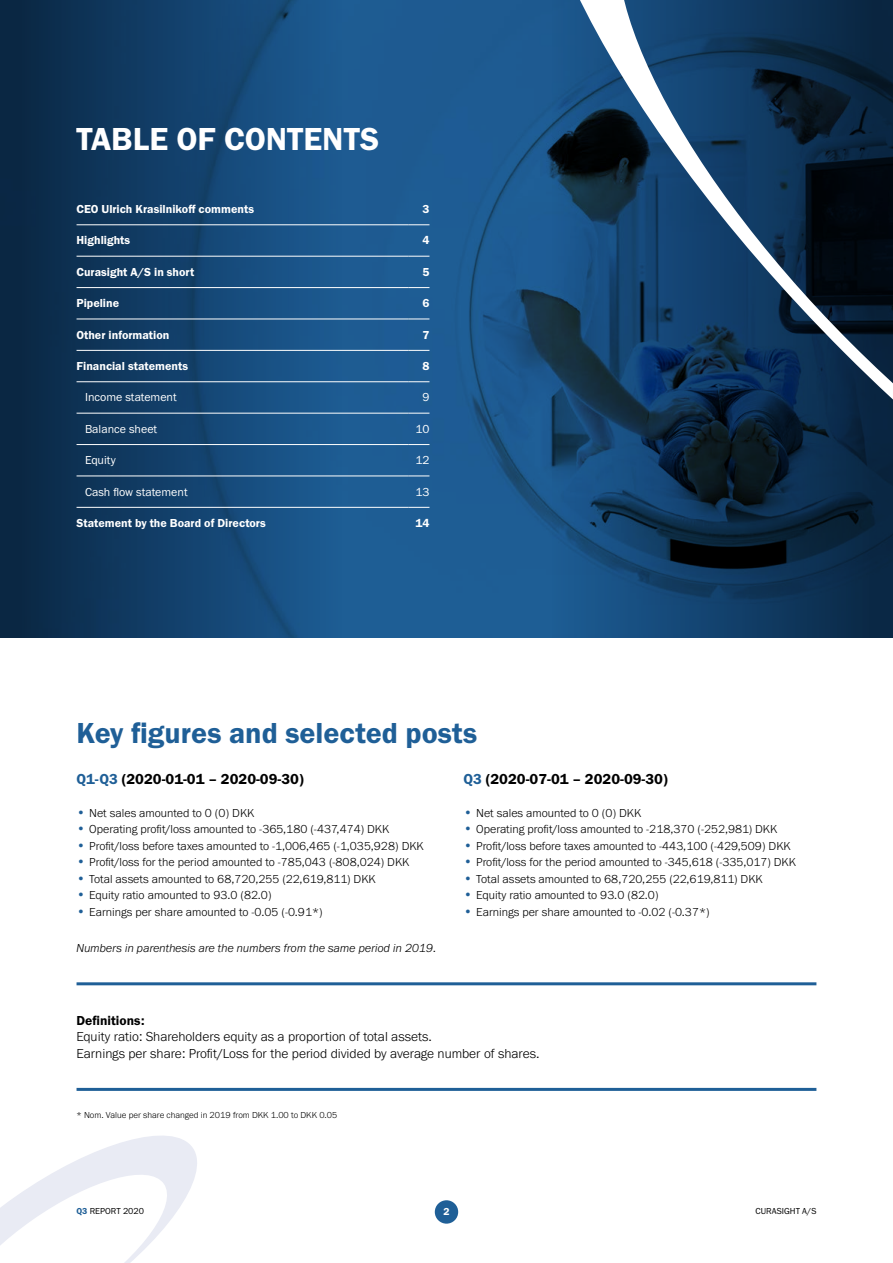
<style>
.page{position:relative;width:893px;height:1263px;background:#fff}
.page>*{position:absolute;margin:0;border:0;box-sizing:border-box;transform-origin:0 0}
.t1{font:33px "Franklin Gothic URW Dem";color:#fff}
.t2{font:30px "Franklin Gothic URW Dem";color:#1f5f97}
.t3{font:15px "Franklin Gothic URW Dem";color:#000}
.t4{font:300 13.5px/16.5px "Franklin Gothic URW";color:#000}
.t5{font:13.5px "Franklin Gothic URW Dem";color:#000}
.t6{font:300 12px "Franklin Gothic URW";color:#000}
.t7{font:12px "Franklin Gothic URW Dem";color:#fff}
.t8{font:12px "Franklin Gothic URW Boo";color:#fff}
.t9{font:italic 300 12px "Franklin Gothic URW";color:#000}
.t10{font:10.5px "Franklin Gothic URW Dem";color:#fff}
.t11{font:300 9px "Franklin Gothic URW";color:#000}
.t12{font:9px "Franklin Gothic URW Boo";color:#000}
.s1{color:#1f5f97}
.s2{font-weight:500;font-size:13.5px;color:#1f5f97}
.s3{font-family:"Franklin Gothic URW Dem";color:#1f5f97}
</style>
<div class="page">
<div style="left:435px;top:1200px;width:23px;height:24px;background:#1f5f97;border-radius:50%"></div>
<svg style="left:0;top:1136px;width:197px;height:127px"></svg>
<div style="left:0;top:0;width:893px;height:638px;background:#1f5f97"></div>
<div style="left:0;top:0;width:429px;height:638px;background:linear-gradient(to right,#0a2744,#2266a1)"></div>
<hr style="left:77px;top:224px;width:331px;height:1px;background:#fff">
<svg style="left:408px;top:224px;width:21px;height:1px"></svg>
<hr style="left:77px;top:256px;width:331px;height:1px;background:#fff">
<svg style="left:408px;top:256px;width:21px;height:1px"></svg>
<hr style="left:77px;top:287px;width:331px;height:1px;background:#fff">
<svg style="left:408px;top:287px;width:21px;height:1px"></svg>
<hr style="left:77px;top:319px;width:331px;height:1px;background:#fff">
<svg style="left:408px;top:319px;width:21px;height:1px"></svg>
<hr style="left:77px;top:350px;width:331px;height:1px;background:#fff">
<svg style="left:408px;top:350px;width:21px;height:1px"></svg>
<hr style="left:77px;top:381px;width:331px;height:1px;background:#fff">
<svg style="left:408px;top:381px;width:21px;height:1px"></svg>
<hr style="left:77px;top:413px;width:331px;height:1px;background:#fff">
<svg style="left:408px;top:413px;width:21px;height:1px"></svg>
<hr style="left:77px;top:444px;width:331px;height:1px;background:#fff">
<svg style="left:408px;top:444px;width:21px;height:1px"></svg>
<hr style="left:77px;top:476px;width:331px;height:1px;background:#fff">
<svg style="left:408px;top:476px;width:21px;height:1px"></svg>
<hr style="left:77px;top:507px;width:331px;height:1px;background:#fff">
<svg style="left:408px;top:507px;width:21px;height:1px"></svg>
<svg style="left:469px;top:0;width:424px;height:638px"></svg>
<hr style="left:77px;top:982px;width:739px;height:3px;background:#1f5f97">
<hr style="left:77px;top:1088px;width:739px;height:3px;background:#1f5f97">
<h1 class="t1" style="left:77px;top:118px;width:304px">TABLE OF CONTENTS</h1>
<p class="t7" style="left:77px;top:202px;width:179px">CEO Ulrich Krasilnikoff comments</p>
<p class="t7" style="left:422px;top:202px;width:9px">3</p>
<p class="t7" style="left:77px;top:233px;width:55px">Highlights</p>
<p class="t7" style="left:422px;top:233px;width:9px">4</p>
<p class="t7" style="left:77px;top:264px;width:119px">Curasight A/S in short</p>
<p class="t7" style="left:422px;top:264px;width:9px">5</p>
<p class="t7" style="left:77px;top:296px;width:44px">Pipeline</p>
<p class="t7" style="left:422px;top:296px;width:9px">6</p>
<p class="t7" style="left:77px;top:327px;width:94px">Other information</p>
<p class="t7" style="left:422px;top:327px;width:9px">7</p>
<p class="t7" style="left:77px;top:359px;width:113px">Financial statements</p>
<p class="t7" style="left:422px;top:359px;width:9px">8</p>
<p class="t8" style="left:85px;top:390px;width:93px">Income statement</p>
<p class="t8" style="left:422px;top:390px;width:9px">9</p>
<p class="t8" style="left:85px;top:421px;width:74px">Balance sheet</p>
<p class="t8" style="left:415px;top:421px;width:16px">10</p>
<p class="t8" style="left:85px;top:453px;width:32px">Equity</p>
<p class="t8" style="left:415px;top:453px;width:16px">12</p>
<p class="t8" style="left:85px;top:484px;width:104px">Cash flow statement</p>
<p class="t8" style="left:415px;top:484px;width:16px">13</p>
<p class="t7" style="left:77px;top:516px;width:191px">Statement by the Board of Directors</p>
<p class="t7" style="left:415px;top:516px;width:16px">14</p>
<h2 class="t2" style="left:77px;top:714px;width:402px">Key figures and selected posts</h2>
<p class="t3" style="left:77px;top:770px;width:229px"><span class="s1">Q1-Q3</span> (2020-01-01 – 2020-09-30)</p>
<p class="t6" style="left:77px;top:805px;width:179px"><span class="s2">•</span> Net sales amounted to 0 (0) DKK</p>
<p class="t6" style="left:77px;top:822px;width:314px"><span class="s2">•</span> Operating profit/loss amounted to -365,180 (-437,474) DKK</p>
<p class="t6" style="left:77px;top:838px;width:349px"><span class="s2">•</span> Profit/loss before taxes amounted to -1,006,465 (-1,035,928) DKK</p>
<p class="t6" style="left:77px;top:855px;width:334px"><span class="s2">•</span> Profit/loss for the period amounted to -785,043 (-808,024) DKK</p>
<p class="t6" style="left:77px;top:871px;width:301px"><span class="s2">•</span> Total assets amounted to 68,720,255 (22,619,811) DKK</p>
<p class="t6" style="left:77px;top:888px;width:197px"><span class="s2">•</span> Equity ratio amounted to 93.0 (82.0)</p>
<p class="t6" style="left:77px;top:904px;width:248px"><span class="s2">•</span> Earnings per share amounted to -0.05 (-0.91*)</p>
<p class="t9" style="left:77px;top:940px;width:361px">Numbers in parenthesis are the numbers from the same period in 2019.</p>
<p class="t3" style="left:463px;top:770px;width:206px"><span class="s1">Q3</span> (2020-07-01 – 2020-09-30)</p>
<p class="t6" style="left:463px;top:805px;width:179px"><span class="s2">•</span> Net sales amounted to 0 (0) DKK</p>
<p class="t6" style="left:463px;top:822px;width:315px"><span class="s2">•</span> Operating profit/loss amounted to -218,370 (-252,981) DKK</p>
<p class="t6" style="left:463px;top:838px;width:329px"><span class="s2">•</span> Profit/loss before taxes amounted to -443,100 (-429,509) DKK</p>
<p class="t6" style="left:463px;top:855px;width:334px"><span class="s2">•</span> Profit/loss for the period amounted to -345,618 (-335,017) DKK</p>
<p class="t6" style="left:463px;top:871px;width:301px"><span class="s2">•</span> Total assets amounted to 68,720,255 (22,619,811) DKK</p>
<p class="t6" style="left:463px;top:888px;width:197px"><span class="s2">•</span> Equity ratio amounted to 93.0 (82.0)</p>
<p class="t6" style="left:463px;top:904px;width:248px"><span class="s2">•</span> Earnings per share amounted to -0.02 (-0.37*)</p>
<p class="t5" style="left:77px;top:1012px;width:70px">Definitions:</p>
<p class="t4" style="left:77px;top:1028px;width:464px">Equity ratio: Shareholders equity as a proportion of total assets.<br>Earnings per share: Profit/Loss for the period divided by average number of shares.</p>
<p class="t11" style="left:77px;top:1110px;width:262px">* Nom. Value per share changed in 2019 from DKK 1.00 to DKK 0.05</p>
<p class="t12" style="left:77px;top:1205px;width:69px"><span class="s3">Q3</span> REPORT 2020</p>
<p class="t10" style="left:443px;top:1205px;width:8px">2</p>
<p class="t12" style="left:755px;top:1205px;width:62px">CURASIGHT A/S</p>
</div>
